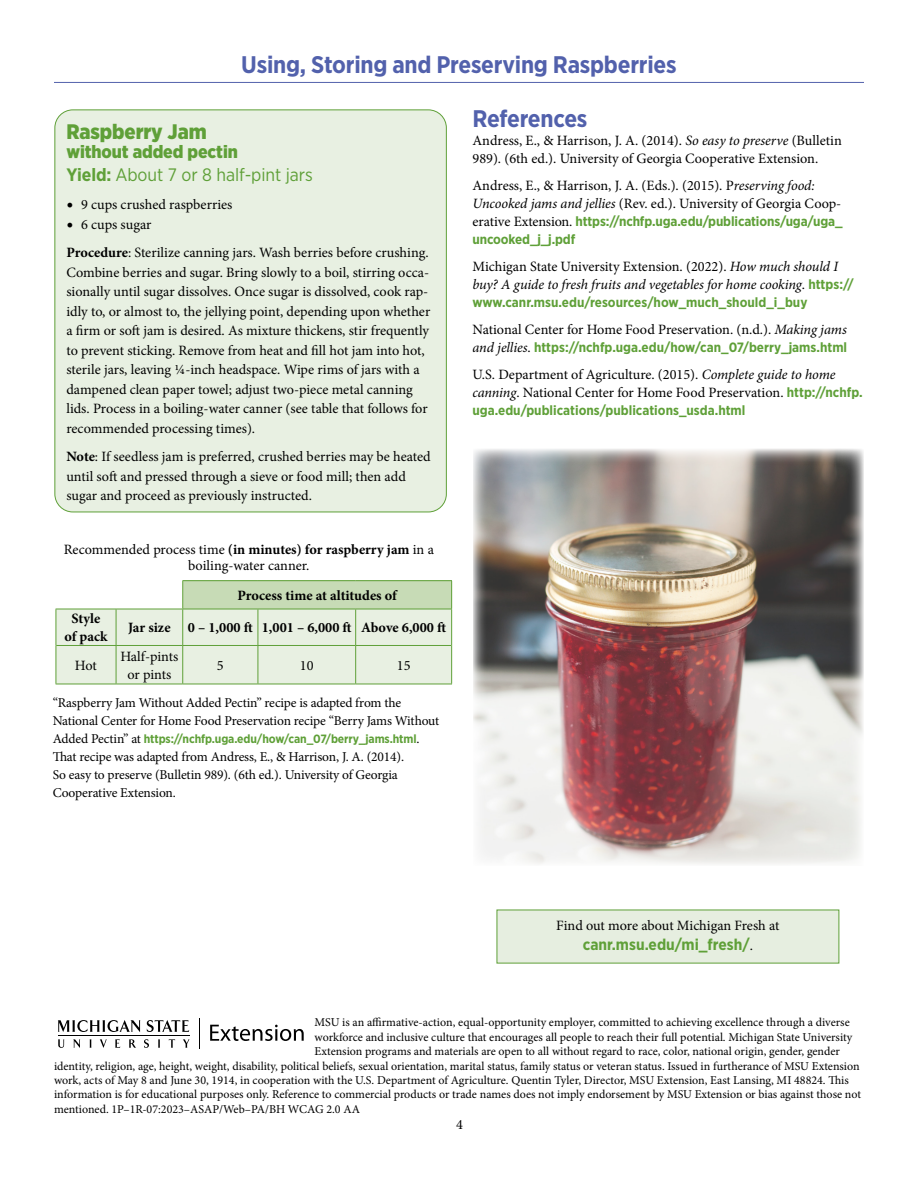
<style>
.page{position:relative;width:918px;height:1188px;background:#fff}
.page>*{position:absolute;margin:0;border:0;box-sizing:border-box;transform-origin:0 0}
.t1{font:700 24px "Gotham Narrow";letter-spacing:-.01em;color:#5261ac}
.t2{font:900 21px "Gotham Narrow";letter-spacing:-.005em;color:#5fa038}
.t3{font:18px/22.5px "Gotham Narrow";letter-spacing:-.005em;color:#5fa038}
.t4{font:700 15.75px "Gotham Narrow";color:#5fa038}
.t5{font:14.25px/19.5px "Minion Pro";color:#000}
.t6{font:italic 14.25px/18px "Minion Pro";letter-spacing:-.01em;color:#000}
.t7{font:700 14.25px/18px "Minion Pro";color:#000;text-align:center}
.t8{font:13.5px/18px "Minion Pro";letter-spacing:-.01em;color:#000}
.t9{font:700 13.5px/18px "Gotham Narrow";color:#5fa038}
.t10{font:12px "Minion Pro";color:#000}
.t11{font:700 12px "Gotham Narrow";letter-spacing:-.01em;color:#5fa038}
.s1{font-weight:900}
.s2{font-weight:700}
.s3{font-size:18px}
.s4{font-family:"Minion Pro";font-weight:400;font-size:13.5px;color:#000}
.s5{font-style:italic}
.s6{font-family:"Minion Pro";font-weight:400;font-size:14.25px;color:#000}
.s7{font-style:normal}
.s8{font-family:"Gotham Narrow";font-weight:700;font-style:normal;font-size:13.5px;color:#5fa038}
.s9{font-family:"Minion Pro";font-weight:400;font-style:italic;font-size:14.25px;color:#000}
.s10{font-family:"Gotham Narrow";font-weight:700;font-size:13.5px;color:#5fa038}
</style>
<div class="page">
<hr style="left:54px;top:82px;width:810px;height:1px;background:#5261ac">
<svg style="left:58px;top:1039px;width:6px;height:9px"></svg>
<svg style="left:73px;top:1039px;width:7px;height:9px"></svg>
<svg style="left:90px;top:1039px;width:2px;height:9px"></svg>
<svg style="left:100px;top:1039px;width:7px;height:9px"></svg>
<svg style="left:115px;top:1039px;width:5px;height:9px"></svg>
<svg style="left:129px;top:1039px;width:7px;height:9px"></svg>
<svg style="left:144px;top:1039px;width:5px;height:9px"></svg>
<svg style="left:158px;top:1039px;width:2px;height:9px"></svg>
<svg style="left:169px;top:1039px;width:6px;height:9px"></svg>
<svg style="left:183px;top:1039px;width:7px;height:9px"></svg>
<svg style="left:58px;top:1020px;width:82px;height:12px"></svg>
<svg style="left:147px;top:1020px;width:42px;height:12px"></svg>
<hr style="left:58px;top:1035px;width:131px;height:1px;background:#000">
<svg style="left:210px;top:1025px;width:94px;height:16px"></svg>
<hr style="left:199px;top:1018px;width:1px;height:31px;background:#000">
<hr style="left:56px;top:684px;width:60px;height:1px;background:#5fa038">
<hr style="left:116px;top:684px;width:67px;height:1px;background:#5fa038">
<hr style="left:183px;top:684px;width:75px;height:1px;background:#5fa038">
<hr style="left:258px;top:684px;width:98px;height:1px;background:#5fa038">
<hr style="left:356px;top:684px;width:96px;height:1px;background:#5fa038">
<hr style="left:182px;top:580px;width:76px;height:1px;background:#5fa038">
<svg style="left:56px;top:581px;width:396px;height:103px"></svg>
<hr style="left:258px;top:580px;width:98px;height:1px;background:#5fa038">
<hr style="left:356px;top:580px;width:96px;height:1px;background:#5fa038">
<hr style="left:183px;top:609px;width:75px;height:1px;background:#5fa038">
<div style="left:497px;top:910px;width:342px;height:53px;background:#e6eee0"></div>
<div style="left:55px;top:110px;width:391px;height:402px;background:#e8f0e2;border-radius:18px"></div>
<img style="left:473px;top:449px;width:391px;height:415px">
<h1 class="t1" style="left:241px;top:49px;width:437px">Using, Storing and Preserving Raspberries</h1>
<h2 class="t2" style="left:66px;top:117px;width:142px">Raspberry Jam</h2>
<p class="t3" style="left:66px;top:140px;width:248px"><span class="s1">without added pectin<br></span><span class="s2">Yield:</span> About 7 or 8 half-pint jars</p>
<p class="t5" style="left:66px;top:195px;width:168px"><span class="s3">•</span> 9 cups crushed raspberries</p>
<p class="t5" style="left:66px;top:210px;width:364px;line-height:28.5px"><span class="s3">•</span> 6 cups sugar<br><span class="s2">Procedure</span>: Sterilize canning jars. Wash berries before crushing.</p>
<p class="t5" style="left:66px;top:262px;width:365px">Combine berries and sugar. Bring slowly to a boil, stirring occa&shy;sionally until sugar dissolves. Once sugar is dissolved, cook rap&shy;idly to, or almost to, the jellying point, depending upon whether a firm or soft jam is desired. As mixture thickens, stir frequently to prevent sticking. Remove from heat and fill hot jam into hot, sterile jars, leaving ¼-inch headspace. Wipe rims of jars with a dampened clean paper towel; adjust two-piece metal canning lids. Process in a boiling-water canner (see table that follows for recommended processing times).</p>
<p class="t5" style="left:66px;top:447px;width:366px"><span class="s2">Note</span>: If seedless jam is preferred, crushed berries may be heated until soft and pressed through a sieve or food mill; then add sugar and proceed as previously instructed.</p>
<p class="t5" style="left:64px;top:541px;width:372px;line-height:16.5px;text-align:center">Recommended process time <span class="s2">(in minutes) for raspberry jam</span> in a boiling-water canner.</p>
<p class="t7" style="left:238px;top:586px;width:161px">Process time at altitudes of</p>
<p class="t7" style="left:64px;top:610px;width:45px">Style of pack</p>
<p class="t7" style="left:128px;top:619px;width:320px">Jar size 0 – 1,000 ft 1,001 – 6,000 ft Above 6,000 ft</p>
<p class="t5" style="left:75px;top:656px;width:24px">Hot</p>
<p class="t5" style="left:120px;top:647px;width:60px;line-height:18px;text-align:center">Half-pints or pints</p>
<p class="t5" style="left:217px;top:656px;width:8px">5</p>
<p class="t5" style="left:300px;top:656px;width:15px">10</p>
<p class="t5" style="left:397px;top:656px;width:15px">15</p>
<p class="t8" style="left:53px;top:694px;width:388px">“Raspberry Jam Without Added Pectin” recipe is adapted from the<br>National Center for Home Food Preservation recipe “Berry Jams Without</p>
<p class="t11" style="left:53px;top:731px;width:368px"><span class="s4">Added Pectin” at</span> https://nchfp.uga.edu/how/can_07/berry_jams.html<span class="s4">.</span></p>
<p class="t8" style="left:53px;top:748px;width:353px">That recipe was adapted from Andress, E., &amp; Harrison, J. A. (2014).<br>So easy to preserve (Bulletin 989). (6th ed.). University of Georgia<br>Cooperative Extension.</p>
<p class="t1" style="left:472px;top:103px;width:117px">References</p>
<p class="t5" style="left:472px;top:132px;width:371px;line-height:18px">Andress, E., &amp; Harrison, J. A. (2014). <span class="s5">So easy to preserve</span> (Bulletin<br>989). (6th ed.). University of Georgia Cooperative Extension.</p>
<p class="t5" style="left:472px;top:177px;width:370px;line-height:18px">Andress, E., &amp; Harrison, J. A. (Eds.). (2015). P<span class="s5">reserving food:<br>Uncooked jams and jellies</span> (Rev. ed.). University of Georgia Coop-</p>
<p class="t9" style="left:473px;top:212px;width:372px"><span class="s6">erative Extension.</span> https://nchfp.uga.edu/publications/uga/uga_ uncooked_j_j.pdf</p>
<p class="t6" style="left:473px;top:258px;width:383px"><span class="s7">Michigan State University Extension. (2022).</span> How much should I buy? A guide to fresh fruits and vegetables for home cooking<span class="s7">.</span> <span class="s8">https://</span></p>
<p class="t9" style="left:472px;top:293px;width:336px">www.canr.msu.edu/resources/how_much_should_i_buy</p>
<p class="t5" style="left:472px;top:320px;width:376px">National Center for Home Food Preservation. (n.d.). <span class="s5">Making jams</span></p>
<p class="t9" style="left:472px;top:338px;width:376px"><span class="s9">and jellies</span><span class="s6">.</span> https://nchfp.uga.edu/how/can_07/berry_jams.html</p>
<p class="t5" style="left:472px;top:366px;width:392px;line-height:18px">U.S. Department of Agriculture. (2015). <span class="s5">Complete guide to home canning</span>. National Center for Home Food Preservation. <span class="s10">http://nchfp.</span></p>
<p class="t9" style="left:472px;top:401px;width:275px">uga.edu/publications/publications_usda.html</p>
<p class="t5" style="left:556px;top:916px;width:225px">Find out more about Michigan Fresh at</p>
<p class="t4" style="left:583px;top:934px;width:172px">canr.msu.edu/mi_fresh/<span class="s6">.</span></p>
<p class="t10" style="left:315px;top:1014px;width:537px">MSU is an affirmative-action, equal-opportunity employer, committed to achieving excellence through a diverse</p>
<p class="t10" style="left:315px;top:1029px;width:539px">workforce and inclusive culture that encourages all people to reach their full potential. Michigan State University</p>
<p class="t10" style="left:315px;top:1043px;width:527px">Extension programs and materials are open to all without regard to race, color, national origin, gender, gender</p>
<p class="t10" style="left:54px;top:1058px;width:807px">identity, religion, age, height, weight, disability, political beliefs, sexual orientation, marital status, family status or veteran status. Issued in furtherance of MSU Extension</p>
<p class="t10" style="left:54px;top:1072px;width:796px">work, acts of May 8 and June 30, 1914, in cooperation with the U.S. Department of Agriculture. Quentin Tyler, Director, MSU Extension, East Lansing, MI 48824. This</p>
<p class="t10" style="left:54px;top:1086px;width:809px">information is for educational purposes only. Reference to commercial products or trade names does not imply endorsement by MSU Extension or bias against those not</p>
<p class="t10" style="left:54px;top:1101px;width:307px">mentioned. 1P–1R-07:2023–ASAP/Web–PA/BH WCAG 2.0 AA</p>
<p class="t5" style="left:456px;top:1115px;width:8px">4</p>
</div>
